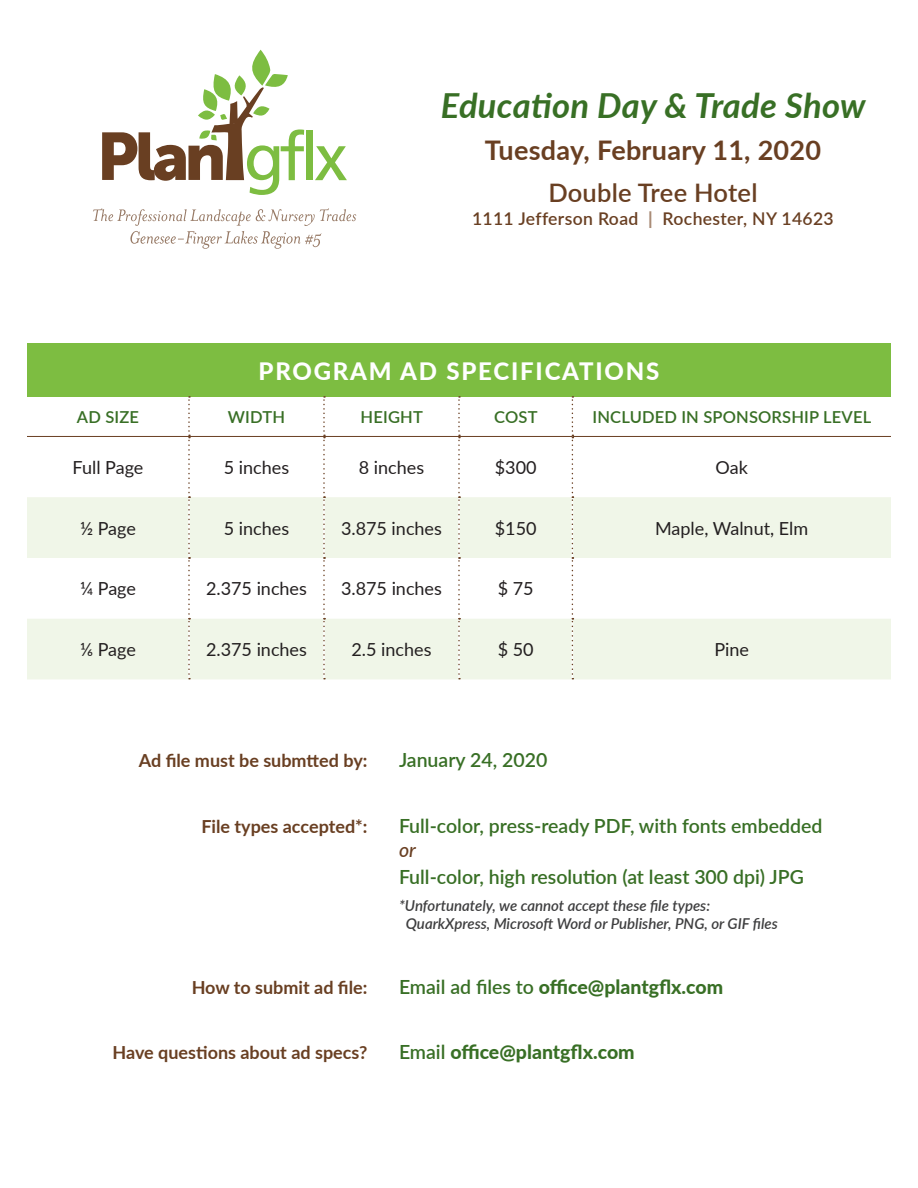
<style>
.page{position:relative;width:918px;height:1188px;background:#fff}
.page>*{position:absolute;margin:0;border:0;box-sizing:border-box;transform-origin:0 0}
.t1{font:66.6px "Frutiger";color:#7dbd41}
.t2{font:italic 700 34.5px "Lato";letter-spacing:.01em;color:#386f25}
.t3{font:700 27px "Lato";letter-spacing:.01em;color:#693f22}
.t4{font:600 25.5px "Lato";letter-spacing:.01em;color:#693f22}
.t5{font:800 24px "Lato";letter-spacing:.075em;color:#fff}
.t6{font:600 19.5px "Lato";color:#386f25}
.t7{font:800 19.5px "Lato";color:#386f25}
.t8{font:italic 500 19.5px "Lato";color:#693f22}
.t9{font:18px "Lato";color:#231f20}
.t10{font:700 18px "Lato";color:#693f22}
.t11{font:600 17.55px "Lato";letter-spacing:.02em;color:#693f22}
.t12{font:600 16.5px "Lato";letter-spacing:.01em;color:#386f25}
.t13{font:italic 600 15px/18px "Lato";color:#3e3e3f}
.s1{font-weight:800;color:#a78974}
.s2{font-weight:600}
</style>
<div class="page">
<svg style="left:102px;top:50px;width:186px;height:131px"></svg>
<svg style="left:93px;top:208px;width:263px;height:41px"></svg>
<div style="left:27px;top:343px;width:864px;height:54px;background:#7dbd41"></div>
<svg style="left:27px;top:497px;width:864px;height:182px;fill:#f0f6e8"></svg>
<svg style="left:323px;top:396px;width:2px;height:283px"></svg>
<svg style="left:188px;top:396px;width:2px;height:283px"></svg>
<svg style="left:458px;top:396px;width:2px;height:283px"></svg>
<svg style="left:572px;top:396px;width:1px;height:283px"></svg>
<hr style="left:27px;top:436px;width:162px;height:1px;background:#693f22">
<hr style="left:189px;top:436px;width:135px;height:1px;background:#693f22">
<hr style="left:324px;top:436px;width:135px;height:1px;background:#693f22">
<hr style="left:459px;top:436px;width:113px;height:1px;background:#693f22">
<hr style="left:572px;top:436px;width:319px;height:1px;background:#693f22">
<h1 class="t1" style="left:244px;top:118px;width:105px">gflx</h1>
<h2 class="t2" style="left:441px;top:80px;width:426px">Education Day &amp; Trade Show</h2>
<h3 class="t3" style="left:485px;top:130px;width:338px">Tuesday, February 11, 2020</h3>
<h3 class="t4" style="left:548px;top:174px;width:211px">Double Tree Hotel</h3>
<p class="t11" style="left:472px;top:206px;width:363px">1111 Jefferson Road <span class="s1">|</span> Rochester, NY 14623</p>
<h3 class="t5" style="left:259px;top:354px;width:402px">PROGRAM AD SPECIFICATIONS</h3>
<p class="t12" style="left:77px;top:405px;width:64px">AD SIZE</p>
<p class="t12" style="left:228px;top:405px;width:59px">WIDTH</p>
<p class="t12" style="left:361px;top:405px;width:64px">HEIGHT</p>
<p class="t12" style="left:494px;top:405px;width:45px">COST</p>
<p class="t12" style="left:593px;top:405px;width:280px">INCLUDED IN SPONSORSHIP LEVEL</p>
<p class="t9" style="left:73px;top:455px;width:72px">Full Page</p>
<p class="t9" style="left:224px;top:455px;width:67px">5 inches</p>
<p class="t9" style="left:359px;top:455px;width:67px">8 inches</p>
<p class="t9" style="left:495px;top:455px;width:43px">$300</p>
<p class="t9" style="left:716px;top:455px;width:34px">Oak</p>
<p class="t9" style="left:80px;top:515px;width:57px">½ Page</p>
<p class="t9" style="left:224px;top:515px;width:67px">5 inches</p>
<p class="t9" style="left:341px;top:515px;width:102px">3.875 inches</p>
<p class="t9" style="left:495px;top:515px;width:43px">$150</p>
<p class="t9" style="left:655px;top:515px;width:155px">Maple, Walnut, Elm</p>
<p class="t9" style="left:80px;top:575px;width:58px">¼ Page</p>
<p class="t9" style="left:206px;top:575px;width:102px">2.375 inches</p>
<p class="t9" style="left:341px;top:575px;width:102px">3.875 inches</p>
<p class="t9" style="left:498px;top:575px;width:37px">$ 75</p>
<p class="t9" style="left:80px;top:637px;width:57px">⅙ Page</p>
<p class="t9" style="left:206px;top:637px;width:102px">2.375 inches</p>
<p class="t9" style="left:351px;top:637px;width:82px">2.5 inches</p>
<p class="t9" style="left:498px;top:637px;width:37px">$ 50</p>
<p class="t9" style="left:714px;top:637px;width:36px">Pine</p>
<p class="t10" style="left:139px;top:748px;width:230px">Ad file must be submtted by:</p>
<p class="t6" style="left:399px;top:746px;width:150px">January 24, 2020</p>
<p class="t10" style="left:201px;top:813px;width:168px">File types accepted*:</p>
<p class="t6" style="left:399px;top:811px;width:425px">Full-color, press-ready PDF, with fonts embedded</p>
<p class="t8" style="left:399px;top:836px;width:18px">or</p>
<p class="t6" style="left:399px;top:862px;width:406px">Full-color, high resolution (at least 300 dpi) JPG</p>
<p class="t13" style="left:406px;top:896px;width:374px;text-indent:-7px">*Unfortunately, we cannot accept these file types:<br>QuarkXpress, Microsoft Word or Publisher, PNG, or GIF files</p>
<p class="t10" style="left:192px;top:974px;width:177px">How to submit ad file:</p>
<p class="t7" style="left:399px;top:972px;width:326px"><span class="s2">Email ad files to</span> office@plantgflx.com</p>
<p class="t10" style="left:113px;top:1039px;width:256px">Have questions about ad specs?</p>
<p class="t7" style="left:399px;top:1038px;width:237px"><span class="s2">Email</span> office@plantgflx.com</p>
</div>
